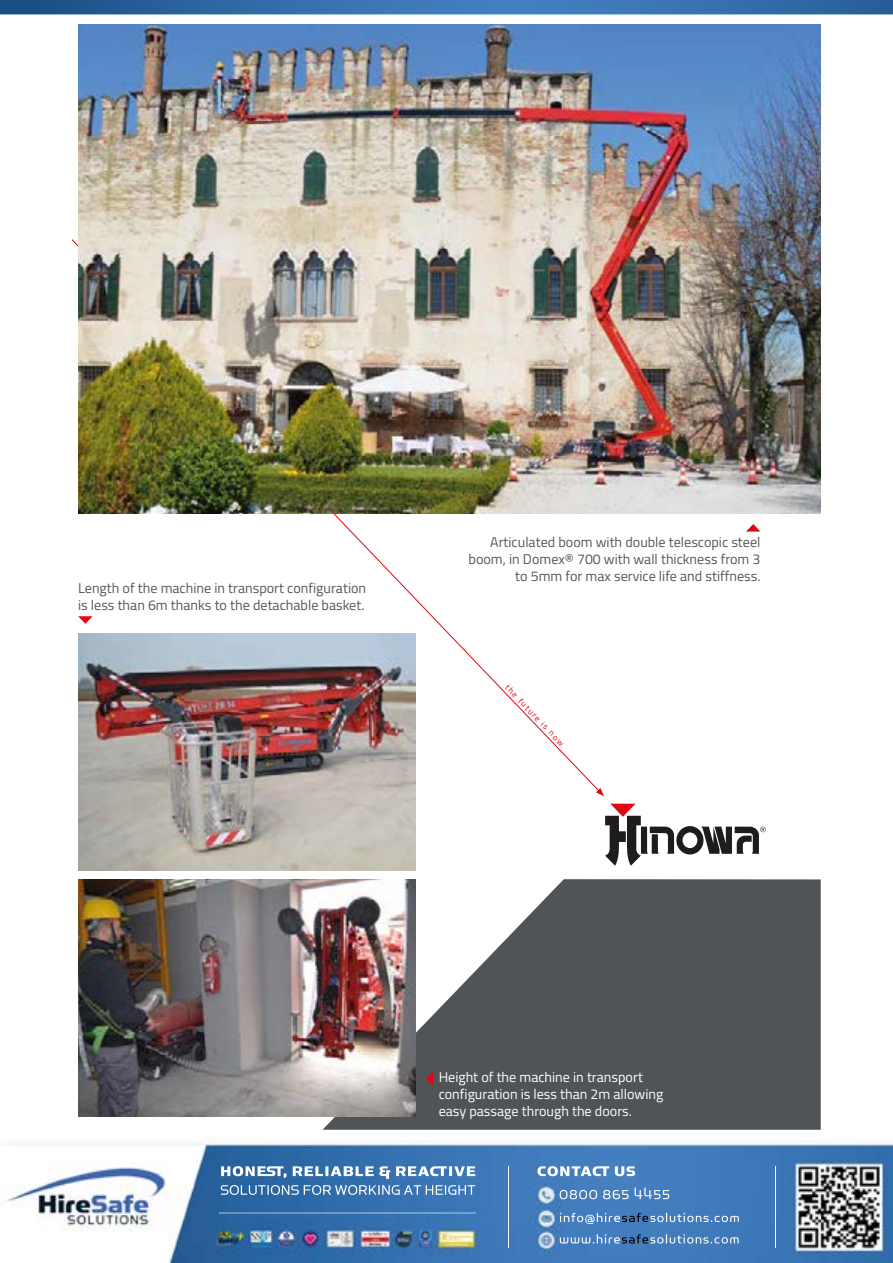
<style>
.page{position:relative;width:893px;height:1263px;background:#fff}
.page>*{position:absolute;margin:0;border:0;box-sizing:border-box;transform-origin:0 0}
.t1{font:14.1px/17px "Titillium";color:#575756}
.t2{font:14.1px/17px "Titillium";color:#fff}
.t3{font:8.55px "Titillium";color:#e30613}
</style>
<div class="page">
<svg style="left:0;top:0;width:893px;height:14px;background:#326ca9"></svg>
<img style="left:5px;top:1137px;width:888px;height:126px">
<img style="left:508px;top:1166px;width:1px;height:81px">
<img style="left:775px;top:1166px;width:1px;height:81px">
<img style="left:220px;top:1213px;width:255px;height:1px">
<svg style="left:323px;top:879px;width:498px;height:251px;background:#646769"></svg>
<img style="left:79px;top:879px;width:337px;height:237px">
<img style="left:78px;top:792px;width:337px;height:79px">
<img style="left:72px;top:127px;width:525px;height:665px">
<svg style="left:596px;top:788px;width:8px;height:8px"></svg>
<img style="left:79px;top:24px;width:742px;height:490px">
<svg style="left:605px;top:804px;width:161px;height:62px"></svg>
<svg style="left:78px;top:616px;width:15px;height:8px"></svg>
<svg style="left:746px;top:524px;width:14px;height:8px"></svg>
<svg style="left:426px;top:1071px;width:8px;height:15px"></svg>
<p class="t1" style="left:78px;top:579px;width:289px">Length of the machine in transport configuration is less than 6m thanks to the detachable basket.</p>
<p class="t1" style="left:469px;top:533px;width:293px;text-align:right">Articulated boom with double telescopic steel boom, in Domex® 700 with wall thickness from 3 to 5mm for max service life and stiffness.</p>
<p class="t3" style="left:511px;top:682px;width:83px;rotate:46deg">the future is now</p>
<p class="t2" style="left:439px;top:1068px;width:226px">Height of the machine in transport configuration is less than 2m allowing easy passage through the doors.</p>
</div>
